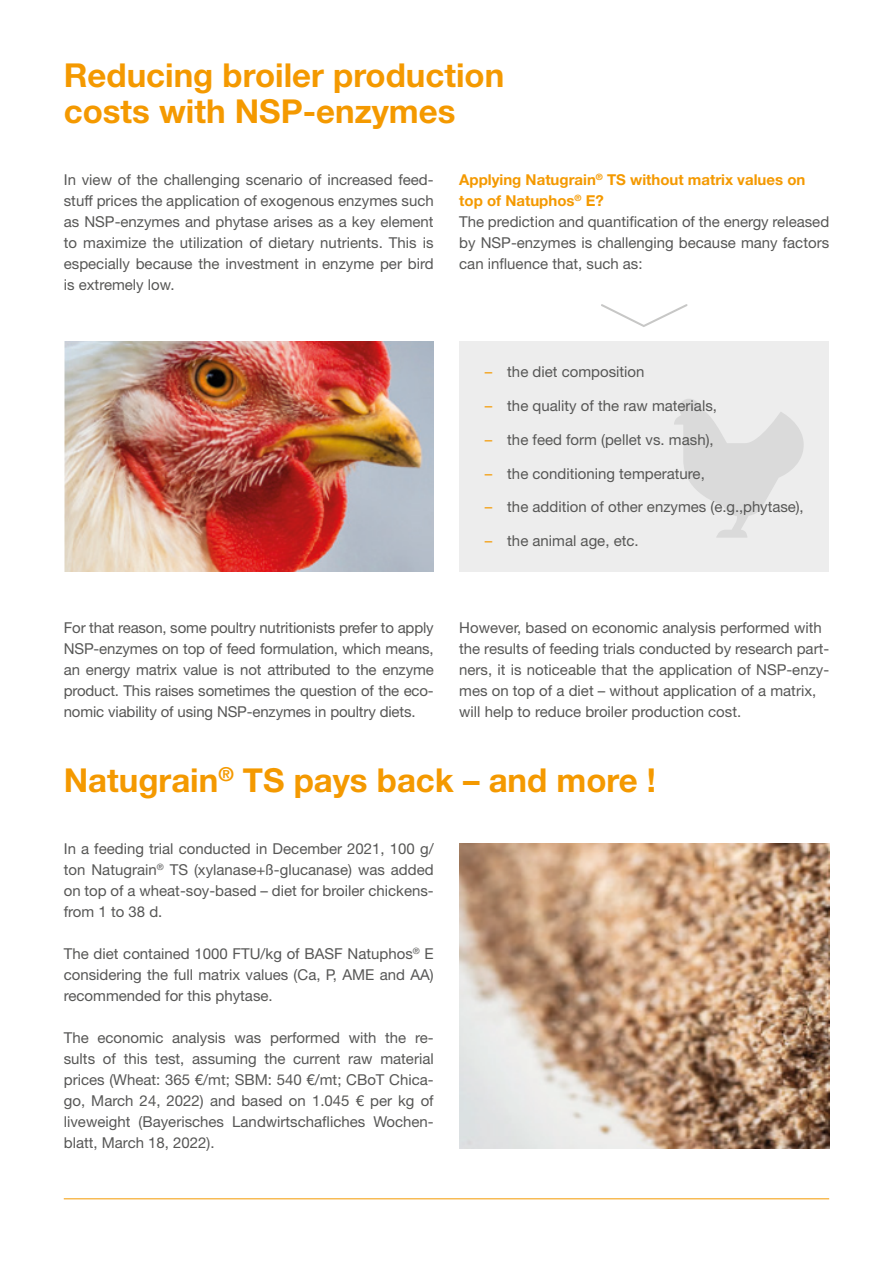
<style>
.page{position:relative;width:893px;height:1263px;background:#fff}
.page>*{position:absolute;margin:0;border:0;box-sizing:border-box;transform-origin:0 0}
.t1{font:700 33px "Helvetica Neue LT Pro";color:#f49900}
.Absatzformat_8{font:15px/21px "Helvetica Neue LT Pro";color:#575756;text-align:justify}
.Absatzformat_8-2{font:700 15px/21px "Helvetica Neue LT Pro";color:#f49900}
.s1{color:#f49900}
</style>
<div class="page">
<img style="left:64px;top:341px;width:370px;height:231px">
<div style="left:459px;top:341px;width:370px;height:231px;background:#ededed"></div>
<svg style="left:674px;top:399px;width:130px;height:139px"></svg>
<hr style="left:64px;top:1198px;width:765px;height:1px;background:#f49900">
<svg style="left:601px;top:304px;width:87px;height:23px"></svg>
<img style="left:459px;top:843px;width:370px;height:305px">
<p class="t1" style="left:64px;top:55px;width:442px">Reducing broiler production</p>
<p class="t1" style="left:64px;top:91px;width:393px">costs with NSP-enzymes</p>
<p class="Absatzformat_8" style="left:64px;top:169px;width:371px">In view of the challenging scenario of increased feed&shy;stuff prices the application of exogenous enzymes such as NSP-enzymes and phytase arises as a key element to maximize the utilization of dietary nutrients. This is especially because the investment in enzyme per bird is extremely low.</p>
<p class="Absatzformat_8-2" style="left:459px;top:169px;width:348px">Applying Natugrain<sup>®</sup> TS without matrix values on top of Natuphos<sup>®</sup> E?</p>
<p class="Absatzformat_8" style="left:459px;top:211px;width:371px">The prediction and quantification of the energy released by NSP-enzymes is challenging because many factors can influence that, such as:</p>
<p class="Absatzformat_8" style="left:485px;top:361px;width:161px"><span class="s1">–</span> the diet composition</p>
<p class="Absatzformat_8" style="left:485px;top:395px;width:234px"><span class="s1">–</span> the quality of the raw materials,</p>
<p class="Absatzformat_8" style="left:485px;top:429px;width:230px"><span class="s1">–</span> the feed form (pellet vs. mash),</p>
<p class="Absatzformat_8" style="left:485px;top:462px;width:222px"><span class="s1">–</span> the conditioning temperature,</p>
<p class="Absatzformat_8" style="left:485px;top:496px;width:320px"><span class="s1">–</span> the addition of other enzymes (e.g.,phytase),</p>
<p class="Absatzformat_8" style="left:485px;top:530px;width:155px"><span class="s1">–</span> the animal age, etc.</p>
<p class="Absatzformat_8" style="left:64px;top:617px;width:371px">For that reason, some poultry nutritionists prefer to apply NSP-enzymes on top of feed formulation, which means, an energy matrix value is not attributed to the enzyme product. This raises sometimes the question of the eco&shy;nomic viability of using NSP-enzymes in poultry diets.</p>
<p class="Absatzformat_8" style="left:459px;top:617px;width:364px">However, based on economic analysis performed with</p>
<p class="Absatzformat_8" style="left:459px;top:638px;width:371px">the results of feeding trials conducted by research part&shy;ners, it is noticeable that the application of NSP-enzy&shy;mes on top of a diet – without application of a matrix,</p>
<p class="Absatzformat_8" style="left:459px;top:701px;width:283px">will help to reduce broiler production cost.</p>
<p class="t1" style="left:64px;top:760px;width:594px">Natugrain<sup>®</sup> TS pays back – and more !</p>
<p class="Absatzformat_8" style="left:64px;top:837px;width:371px">In a feeding trial conducted in December 2021, 100 g/ ton Natugrain<sup>®</sup> TS (xylanase+ß-glucanase) was added on top of a wheat-soy-based – diet for broiler chickens&shy;from 1 to 38 d.</p>
<p class="Absatzformat_8" style="left:64px;top:943px;width:371px">The diet contained 1000 FTU/kg of BASF Natuphos<sup>®</sup> E considering the full matrix values (Ca, P, AME and AA) recommended for this phytase.</p>
<p class="Absatzformat_8" style="left:64px;top:1027px;width:371px">The economic analysis was performed with the re&shy;sults of this test, assuming the current raw material prices (Wheat: 365 €/mt; SBM: 540 €/mt; CBoT Chica&shy;go, March 24, 2022) and based on 1.045 € per kg of liveweight (Bayerisches Landwirtschafliches Wochen&shy;blatt, March 18, 2022).</p>
</div>
